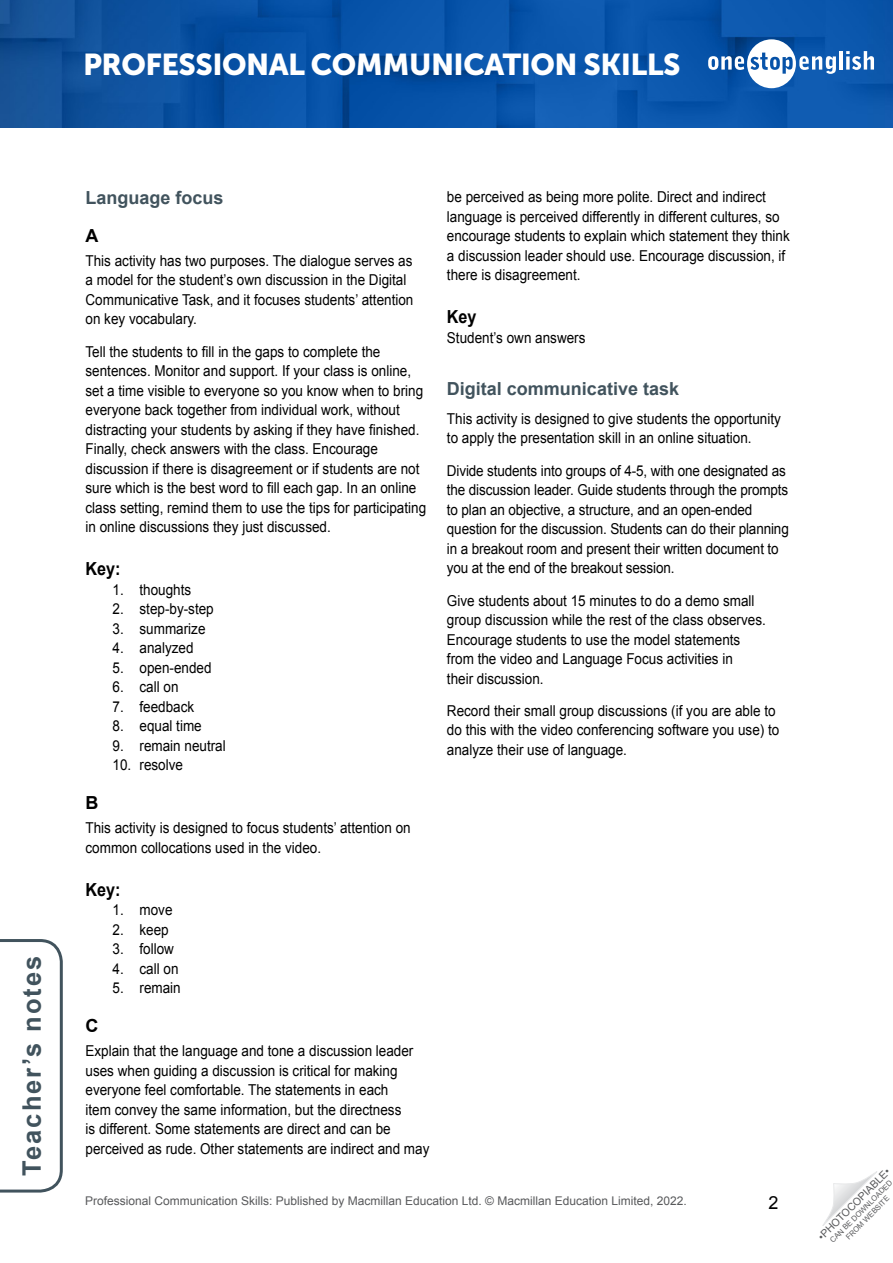
<style>
.page{position:relative;width:893px;height:1263px;background:#fff}
.page>*{position:absolute;margin:0;border:0;box-sizing:border-box;transform-origin:0 0}
.t1{font:30px "Museo Sans 900";letter-spacing:-.015em;color:#fff}
.t2{font:700 25.5px "Arial";letter-spacing:.08em;color:#41535d}
.TN__Title{font:700 18px "Arial";color:#41535d}
.TN__Key_title{font:700 18px "Arial";color:#000;scale:.9 1}
.WS__Body_-_rubric{font:700 18px "Arial";color:#000}
.t3{font:18px "Arial";color:#000}
.TN__Body_text{font:15px/19.5px "Arial";color:#000;scale:.9 1}
.t4{font:12px "Arial";color:#58595b}
.t5{font:10.5px "Arial";color:#58595b}
.t6{font:7.5px/9px "Arial";color:#58595b;text-align:center}
</style>
<div class="page">
<svg style="left:822px;top:1171px;width:55px;height:55px"></svg>
<img style="left:0;top:0;width:893px;height:128px">
<svg style="left:708px;top:39px;width:128px;height:49px"></svg>
<hr style="left:839px;top:51px;width:4px;height:19px;background:#fff">
<svg style="left:846px;top:51px;width:28px;height:19px"></svg>
<svg style="left:0;top:939px;width:63px;height:254px"></svg>
<h1 class="t1" style="left:83px;top:47px;width:599px">PROFESSIONAL COMMUNICATION SKILLS</h1>
<h2 class="t2" style="left:15px;top:1176px;width:222px;rotate:-90deg">Teacher’s notes</h2>
<p class="TN__Title" style="left:86px;top:186px;width:140px">Language focus</p>
<p class="WS__Body_-_rubric" style="left:86px;top:224px;width:14px">A</p>
<p class="TN__Body_text" style="left:86px;top:251px;width:366px">This activity has two purposes. The dialogue serves as a model for the student’s own discussion in the Digital Communicative Task, and it focuses students’ attention on key vocabulary.</p>
<p class="TN__Body_text" style="left:86px;top:342px;width:380px">Tell the students to fill in the gaps to complete the sentences. Monitor and support. If your class is online, set a time visible to everyone so you know when to bring everyone back together from individual work, without distracting your students by asking if they have finished.<br>Finally, check answers with the class. Encourage discussion if there is disagreement or if students are not sure which is the best word to fill each gap. In an online class setting, remind them to use the tips for participating in online discussions they just discussed.</p>
<p class="TN__Key_title" style="left:86px;top:557px;width:41px">Key:</p>
<p class="TN__Body_text" style="left:112px;top:580px;width:89px">1. thoughts</p>
<p class="TN__Body_text" style="left:112px;top:599px;width:114px">2. step-by-step</p>
<p class="TN__Body_text" style="left:112px;top:619px;width:105px">3. summarize</p>
<p class="TN__Body_text" style="left:112px;top:638px;width:92px">4. analyzed</p>
<p class="TN__Body_text" style="left:112px;top:658px;width:112px">5. open-ended</p>
<p class="TN__Body_text" style="left:112px;top:677px;width:75px">6. call on</p>
<p class="TN__Body_text" style="left:112px;top:697px;width:92px">7. feedback</p>
<p class="TN__Body_text" style="left:112px;top:716px;width:101px">8. equal time</p>
<p class="TN__Body_text" style="left:112px;top:736px;width:127px">9. remain neutral</p>
<p class="TN__Body_text" style="left:112px;top:755px;width:80px">10. resolve</p>
<p class="WS__Body_-_rubric" style="left:86px;top:791px;width:14px">B</p>
<p class="TN__Body_text" style="left:86px;top:818px;width:363px">This activity is designed to focus students’ attention on common collocations used in the video.</p>
<p class="TN__Key_title" style="left:86px;top:877px;width:41px">Key:</p>
<p class="TN__Body_text" style="left:112px;top:900px;width:68px">1. move</p>
<p class="TN__Body_text" style="left:112px;top:920px;width:64px">2. keep</p>
<p class="TN__Body_text" style="left:112px;top:939px;width:70px">3. follow</p>
<p class="TN__Body_text" style="left:112px;top:959px;width:75px">4. call on</p>
<p class="TN__Body_text" style="left:112px;top:978px;width:77px">5. remain</p>
<p class="WS__Body_-_rubric" style="left:86px;top:1014px;width:14px">C</p>
<p class="TN__Body_text" style="left:86px;top:1041px;width:384px">Explain that the language and tone a discussion leader uses when guiding a discussion is critical for making everyone feel comfortable. The statements in each<br>item convey the same information, but the directness<br>is different. Some statements are direct and can be perceived as rude. Other statements are indirect and may</p>
<p class="TN__Body_text" style="left:447px;top:187px;width:383px">be perceived as being more polite. Direct and indirect language is perceived differently in different cultures, so encourage students to explain which statement they think a discussion leader should use. Encourage discussion, if there is disagreement.</p>
<p class="TN__Key_title" style="left:447px;top:305px;width:35px">Key</p>
<p class="TN__Body_text" style="left:447px;top:328px;width:155px">Student’s own answers</p>
<p class="TN__Title" style="left:447px;top:377px;width:234px">Digital communicative task</p>
<p class="TN__Body_text" style="left:447px;top:409px;width:373px">This activity is designed to give students the opportunity to apply the presentation skill in an online situation.</p>
<p class="TN__Body_text" style="left:447px;top:461px;width:381px">Divide students into groups of 4-5, with one designated as the discussion leader. Guide students through the prompts to plan an objective, a structure, and an open-ended question for the discussion. Students can do their planning in a breakout room and present their written document to you at the end of the breakout session.</p>
<p class="TN__Body_text" style="left:447px;top:591px;width:356px">Give students about 15 minutes to do a demo small group discussion while the rest of the class observes.<br>Encourage students to use the model statements from the video and Language Focus activities in<br>their discussion.</p>
<p class="TN__Body_text" style="left:447px;top:701px;width:371px">Record their small group discussions (if you are able to do this with the video conferencing software you use) to analyze their use of language.</p>
<p class="t4" style="left:85px;top:1193px;width:603px">Professional Communication Skills: Published by Macmillan Education Ltd. © Macmillan Education Limited, 2022.</p>
<p class="t3" style="left:769px;top:1191px;width:12px">2</p>
<p class="t5" style="left:815px;top:1233px;width:99px;rotate:-45deg">•PHOTOCOPIABLE•</p>
<p class="t6" style="left:828px;top:1238px;width:86px;rotate:-45deg">CAN BE DOWNLOADED<br>FROM WEBSITE</p>
</div>
